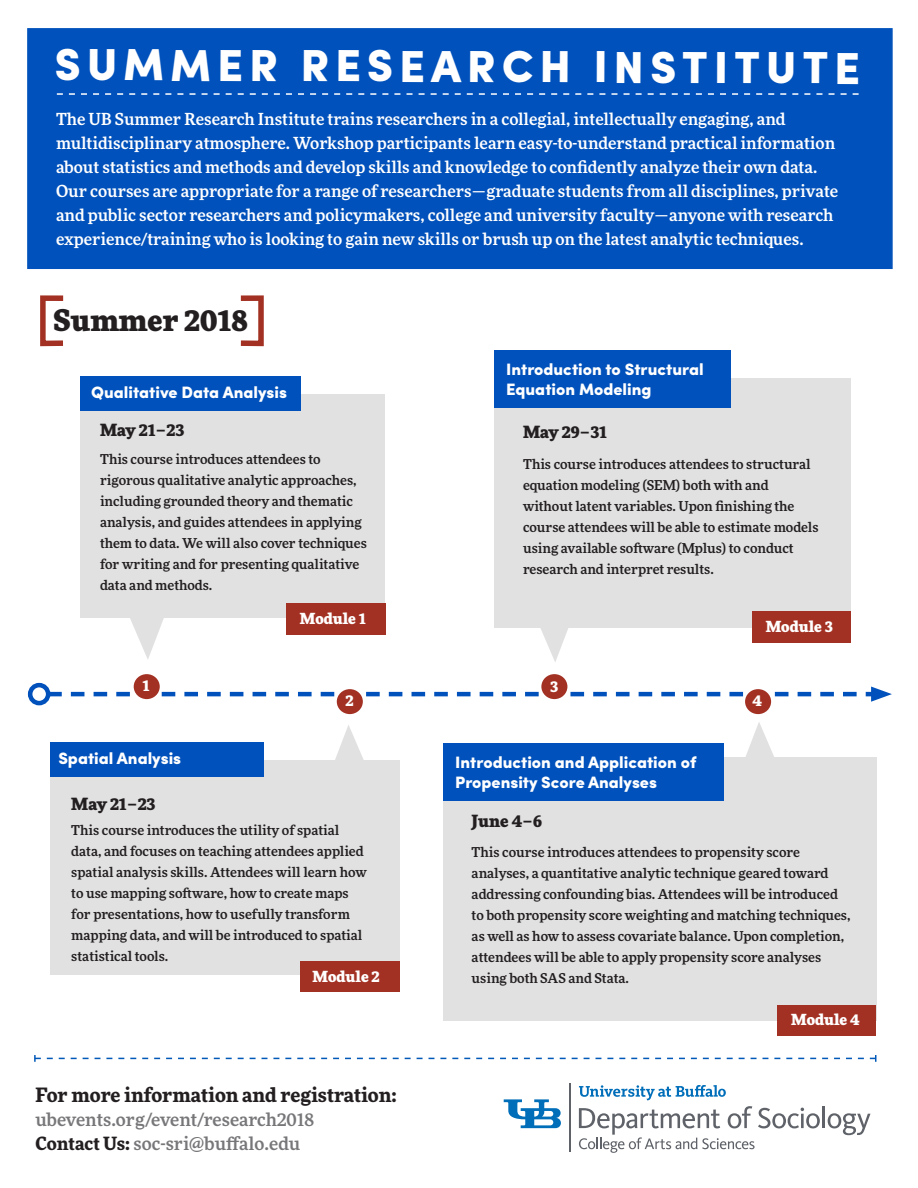
<style>
.page{position:relative;width:918px;height:1188px;background:#fff}
.page>*{position:absolute;margin:0;border:0;box-sizing:border-box;transform-origin:0 0}
.t1{font:900 45px "Sofia Pro";letter-spacing:.125em;color:#fff}
.t2{font:900 29.4px "More Pro";color:#231f20}
.t3{font:700 19.5px "More Pro";color:#231f20}
.t4{font:500 18px "More Pro";color:#77777a}
.t5{font:500 16.5px/24px "More Pro";color:#fff}
.t6{font:900 16.5px/19.8px "Sofia Pro";color:#fff}
.t7{font:900 16.5px "More Pro";color:#231f20}
.t8{font:900 15px "More Pro";color:#fff}
.t9{font:500 13.5px/21px "More Pro";color:#231f20}
.s1{font-weight:700;color:#231f20}
</style>
<div class="page">
<div style="left:444px;top:757px;width:433px;height:264px;background:#e1e1e1"></div>
<div style="left:777px;top:1005px;width:99px;height:30px;background:#a33123"></div>
<div style="left:80px;top:394px;width:305px;height:224px;background:#e1e1e1"></div>
<div style="left:80px;top:376px;width:221px;height:35px;background:#0051bb"></div>
<div style="left:495px;top:379px;width:356px;height:249px;background:#e1e1e1"></div>
<div style="left:238px;top:295px;width:26px;height:51px;border:6px solid #a33123"></div>
<div style="left:40px;top:295px;width:26px;height:51px;border:6px solid #a33123"></div>
<div style="left:28px;top:683px;width:22px;height:22px;border:4px solid #0051bb;border-radius:50%"></div>
<svg style="left:48px;top:687px;width:844px;height:15px"></svg>
<div style="left:134px;top:674px;width:26px;height:25px;background:#a33123;border-radius:50%"></div>
<div style="left:337px;top:689px;width:26px;height:25px;background:#a33123;border-radius:50%"></div>
<div style="left:541px;top:674px;width:26px;height:25px;background:#a33123;border-radius:50%"></div>
<div style="left:745px;top:689px;width:26px;height:25px;background:#a33123;border-radius:50%"></div>
<svg style="left:130px;top:618px;width:34px;height:41px"></svg>
<svg style="left:335px;top:725px;width:29px;height:35px"></svg>
<svg style="left:540px;top:628px;width:28px;height:34px"></svg>
<svg style="left:746px;top:722px;width:28px;height:35px"></svg>
<div style="left:27px;top:28px;width:866px;height:241px;background:#0051bb;border:2px solid #0051bb"></div>
<svg style="left:57px;top:93px;width:802px;height:2px"></svg>
<div style="left:50px;top:760px;width:350px;height:215px;background:#e1e1e1"></div>
<div style="left:444px;top:743px;width:280px;height:58px;background:#0051bb"></div>
<div style="left:495px;top:350px;width:236px;height:57px;background:#0051bb"></div>
<div style="left:287px;top:603px;width:99px;height:32px;background:#a33123"></div>
<div style="left:300px;top:961px;width:99px;height:31px;background:#a33123"></div>
<svg style="left:34px;top:1055px;width:842px;height:7px"></svg>
<div style="left:752px;top:611px;width:99px;height:31px;background:#a33123"></div>
<svg style="left:579px;top:1085px;width:147px;height:15px"></svg>
<hr style="left:822px;top:1107px;width:3px;height:21px;background:#5f6369">
<svg style="left:828px;top:1113px;width:43px;height:22px"></svg>
<svg style="left:579px;top:1106px;width:241px;height:47px"></svg>
<hr style="left:569px;top:1083px;width:2px;height:69px;background:#5f6369">
<svg style="left:504px;top:1099px;width:57px;height:29px"></svg>
<div style="left:50px;top:742px;width:213px;height:34px;background:#0051bb"></div>
<p class="t1" style="left:55px;top:31px;width:808px">SUMMER RESEARCH INSTITUTE</p>
<p class="t5" style="left:56px;top:106px;width:784px">The UB Summer Research Institute trains researchers in a collegial, intellectually engaging, and multidisciplinary atmosphere. Workshop participants learn easy-to-understand practical information about statistics and methods and develop skills and knowledge to confidently analyze their own data.<br>Our courses are appropriate for a range of researchers—graduate students from all disciplines, private and public sector researchers and policymakers, college and university faculty—anyone with research experience/training who is looking to gain new skills or brush up on the latest analytic techniques.</p>
<p class="t2" style="left:53px;top:296px;width:195px">Summer 2018</p>
<p class="t6" style="left:91px;top:381px;width:197px">Qualitative Data Analysis</p>
<p class="t7" style="left:100px;top:417px;width:86px">May 21–23</p>
<p class="t9" style="left:100px;top:448px;width:268px">This course introduces attendees to rigorous qualitative analytic approaches, including grounded theory and thematic analysis, and guides attendees in applying them to data. We will also cover techniques for writing and for presenting qualitative data and methods.</p>
<p class="t8" style="left:143px;top:674px;width:9px">1</p>
<p class="t6" style="left:58px;top:747px;width:124px">Spatial Analysis</p>
<p class="t7" style="left:71px;top:791px;width:86px">May 21–23</p>
<p class="t8" style="left:300px;top:607px;width:68px">Module 1</p>
<p class="t8" style="left:346px;top:689px;width:10px">2</p>
<p class="t9" style="left:71px;top:818px;width:297px">This course introduces the utility of spatial data, and focuses on teaching attendees applied spatial analysis skills. Attendees will learn how to use mapping software, how to create maps for presentations, how to usefully transform mapping data, and will be introduced to spatial statistical tools.</p>
<p class="t8" style="left:313px;top:964px;width:68px">Module 2</p>
<p class="t3" style="left:35px;top:1080px;width:363px">For more information and registration:</p>
<p class="t4" style="left:35px;top:1106px;width:280px">ubevents.org/event/research2018</p>
<p class="t4" style="left:35px;top:1130px;width:266px"><span class="s1">Contact Us:</span> soc-sri@buffalo.edu</p>
<p class="t6" style="left:506px;top:358px;width:199px">Introduction to Structural</p>
<p class="t6" style="left:506px;top:378px;width:147px">Equation Modeling</p>
<p class="t7" style="left:523px;top:419px;width:86px">May 29–31</p>
<p class="t9" style="left:523px;top:452px;width:297px">This course introduces attendees to structural equation modeling (SEM) both with and without latent variables. Upon finishing the course attendees will be able to estimate models using available software (Mplus) to conduct research and interpret results.</p>
<p class="t8" style="left:550px;top:674px;width:10px">3</p>
<p class="t6" style="left:455px;top:752px;width:243px">Introduction and Application of<br>Propensity Score Analyses</p>
<p class="t7" style="left:472px;top:808px;width:72px">June 4–6</p>
<p class="t8" style="left:766px;top:615px;width:68px">Module 3</p>
<p class="t8" style="left:753px;top:688px;width:11px">4</p>
<p class="t9" style="left:472px;top:841px;width:380px">This course introduces attendees to propensity score analyses, a quantitative analytic technique geared toward addressing confounding bias. Attendees will be introduced to both propensity score weighting and matching techniques, as well as how to assess covariate balance. Upon completion, attendees will be able to apply propensity score analyses using both SAS and Stata.</p>
<p class="t8" style="left:791px;top:1007px;width:70px">Module 4</p>
</div>
